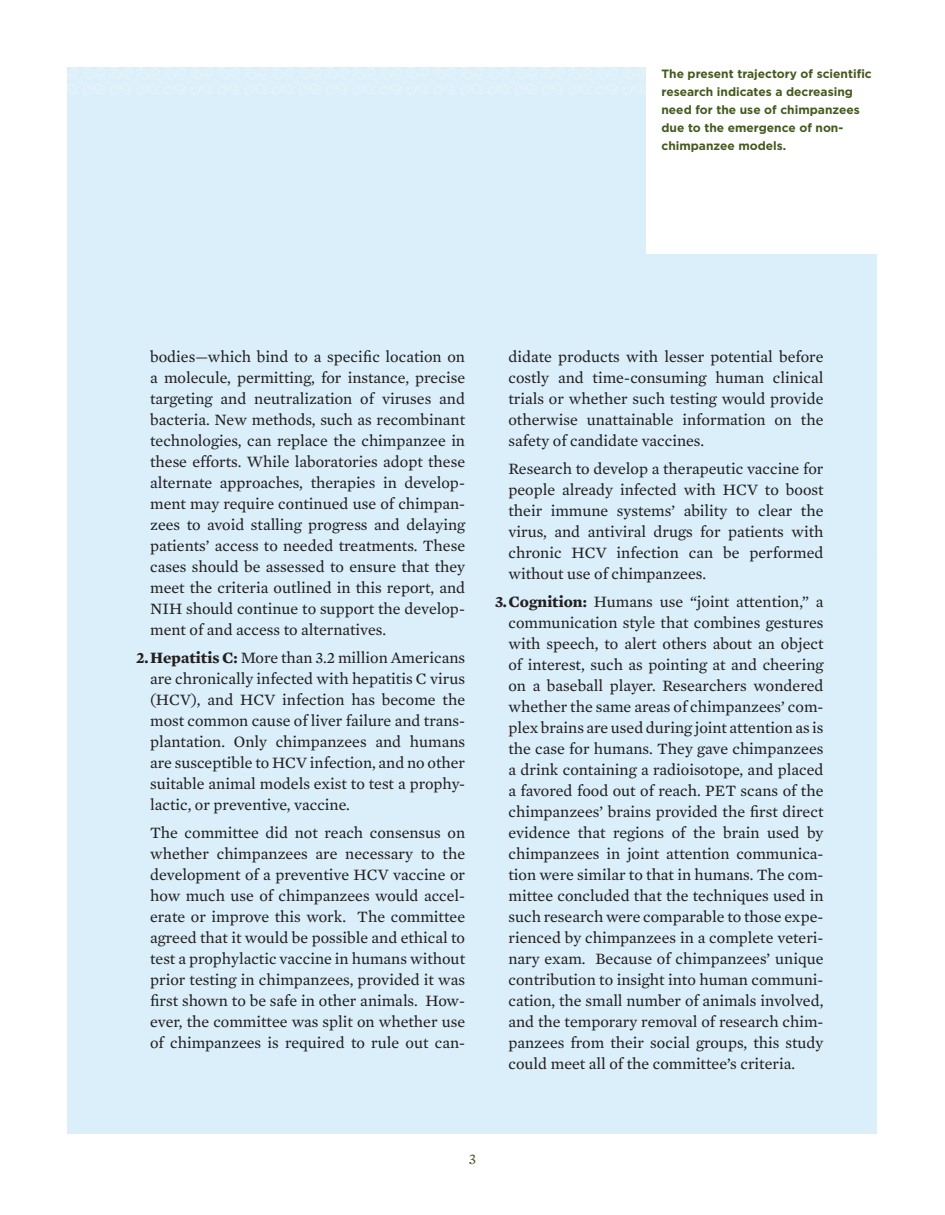
<style>
.page{position:relative;width:945px;height:1215px;background:#fff}
.page>*{position:absolute;margin:0;border:0;box-sizing:border-box;transform-origin:0 0}
.Bullets{font:16.2px/21px "Mercury Text G2";color:#231f20;text-align:justify}
.t1{font:15px "Mercury Text G2";color:#44591f}
.Sidebar{font:700 12px/18px "Gotham";color:#44591f}
.s1{font-weight:700}
</style>
<div class="page">
<div style="left:68px;top:68px;width:810px;height:1066px;background:#daeffa"></div>
<div style="left:53px;top:68px;width:825px;height:26px;background:#dff1fa"></div>
<div style="left:647px;top:50px;width:250px;height:204px;background:#fff"></div>
<p class="Sidebar" style="left:662px;top:64px;width:212px">The present trajectory of scientific research indicates a decreasing need for the use of chimpanzees due to the emergence of non&shy;chimpanzee models.</p>
<p class="Bullets" style="left:150px;top:346px;width:317px">bodies—which bind to a specific location on a molecule, permitting, for instance, precise targeting and neutralization of viruses and bacteria. New methods, such as recombinant technologies, can replace the chimpanzee in these efforts. While laboratories adopt these alternate approaches, therapies in develop&shy;ment may require continued use of chimpan&shy;zees to avoid stalling progress and delaying patients’ access to needed treatments. These cases should be assessed to ensure that they meet the criteria outlined in this report, and NIH should continue to support the develop&shy;ment of and access to alternatives.</p>
<p class="Bullets" style="left:150px;top:647px;width:317px;text-indent:-14px"><span class="s1">2. Hepatitis C:</span> More than 3.2 million Americans are chronically infected with hepatitis C virus (HCV), and HCV infection has become the most common cause of liver failure and trans&shy;plantation. Only chimpanzees and humans are susceptible to HCV infection, and no other suitable animal models exist to test a prophy&shy;lactic, or preventive, vaccine.</p>
<p class="Bullets" style="left:150px;top:821px;width:317px">The committee did not reach consensus on whether chimpanzees are necessary to the development of a preventive HCV vaccine or how much use of chimpanzees would accel&shy;erate or improve this work. The committee agreed that it would be possible and ethical to test a prophylactic vaccine in humans without prior testing in chimpanzees, provided it was first shown to be safe in other animals. How&shy;ever, the committee was split on whether use of chimpanzees is required to rule out can-</p>
<p class="Bullets" style="left:508px;top:346px;width:317px">didate products with lesser potential before costly and time-consuming human clinical trials or whether such testing would provide otherwise unattainable information on the safety of candidate vaccines.</p>
<p class="Bullets" style="left:508px;top:458px;width:317px">Research to develop a therapeutic vaccine for people already infected with HCV to boost their immune systems’ ability to clear the virus, and antiviral drugs for patients with chronic HCV infection can be performed without use of chimpanzees.</p>
<p class="Bullets" style="left:508px;top:590px;width:317px;text-indent:-14px"><span class="s1">3. Cognition:</span> Humans use “joint attention,” a communication style that combines gestures with speech, to alert others about an object of interest, such as pointing at and cheering on a baseball player. Researchers wondered whether the same areas of chimpanzees’ com&shy;plex brains are used during joint attention as is the case for humans. They gave chimpanzees a drink containing a radioisotope, and placed a favored food out of reach. PET scans of the chimpanzees’ brains provided the first direct evidence that regions of the brain used by chimpanzees in joint attention communica&shy;tion were similar to that in humans. The com&shy;mittee concluded that the techniques used in such research were comparable to those expe&shy;rienced by chimpanzees in a complete veteri&shy;nary exam. Because of chimpanzees’ unique contribution to insight into human communi&shy;cation, the small number of animals involved, and the temporary removal of research chim&shy;panzees from their social groups, this study could meet all of the committee’s criteria.</p>
<p class="t1" style="left:469px;top:1150px;width:9px">3</p>
</div>
